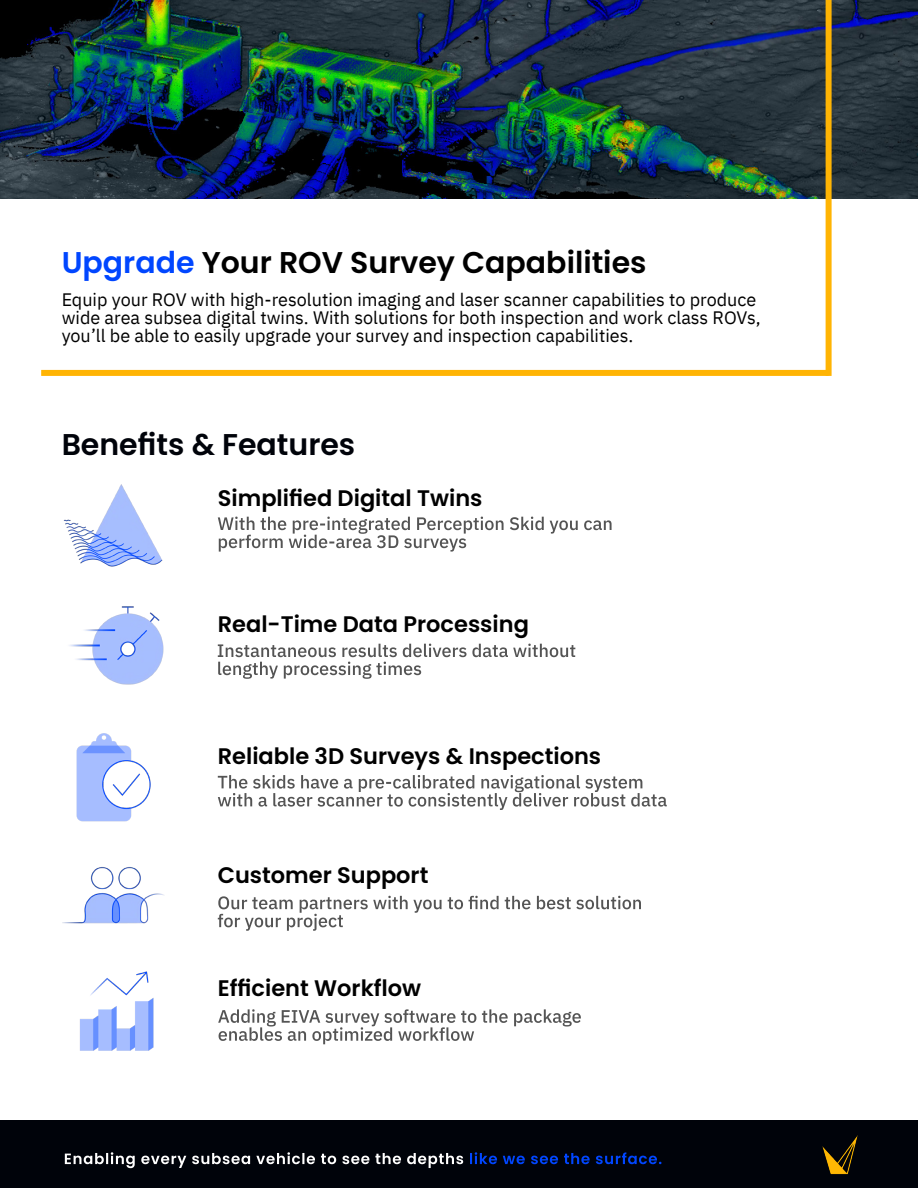
<style>
.page{position:relative;width:918px;height:1188px;background:#fff}
.page>*{position:absolute;margin:0;border:0;box-sizing:border-box;transform-origin:0 0}
.t1{font:600 30px "Poppins";color:#000}
.t2{font:600 30px "Poppins";color:#00030a}
.t3{font:600 22.5px "Poppins";color:#000}
.t4{font:18px/18px "IBM Plex Sans";color:#000}
.s1{color:#0046ff}
</style>
<div class="page">
<div style="left:0;top:1120px;width:918px;height:68px;background:#00030a"></div>
<img style="left:822px;top:1135px;width:36px;height:40px">
<svg style="left:470px;top:1152px;width:192px;height:12px"></svg>
<svg style="left:65px;top:1152px;width:398px;height:16px"></svg>
<img style="left:0;top:0;width:918px;height:199px">
<img style="left:63px;top:484px;width:100px;height:83px">
<img style="left:69px;top:606px;width:95px;height:79px">
<img style="left:76px;top:733px;width:75px;height:89px">
<img style="left:62px;top:867px;width:102px;height:57px">
<svg style="left:218px;top:896px;width:423px;height:35px"></svg>
<img style="left:80px;top:971px;width:74px;height:80px">
<div style="left:826px;top:0;width:6px;height:376px;background:#ffb403"></div>
<div style="left:41px;top:370px;width:788px;height:6px;background:#ffb403"></div>
<svg style="left:218px;top:517px;width:394px;height:35px"></svg>
<svg style="left:218px;top:644px;width:357px;height:35px"></svg>
<svg style="left:218px;top:775px;width:449px;height:35px"></svg>
<div style="left:344px;top:917px;width:10px;height:16px;background:#fff"></div>
<svg style="left:218px;top:1009px;width:363px;height:35px"></svg>
<p class="t1" style="left:62px;top:245px;width:586px"><span class="s1">Upgrade</span> Your ROV Survey Capabilities</p>
<p class="t4" style="left:62px;top:289px;width:701px">Equip your ROV with high-resolution imaging and laser scanner capabilities to produce wide area subsea digital twins. With solutions for both inspection and work class ROVs, you’ll be able to easily upgrade your survey and inspection capabilities.</p>
<p class="t2" style="left:62px;top:427px;width:295px">Benefits &amp; Features</p>
<p class="t3" style="left:218px;top:485px;width:266px">Simplified Digital Twins</p>
<p class="t3" style="left:218px;top:611px;width:313px">Real-Time Data Processing</p>
<p class="t3" style="left:218px;top:743px;width:385px">Reliable 3D Surveys &amp; Inspections</p>
<p class="t3" style="left:218px;top:862px;width:212px">Customer Support</p>
<p class="t3" style="left:218px;top:976px;width:205px">Efficient Workflow</p>
</div>
